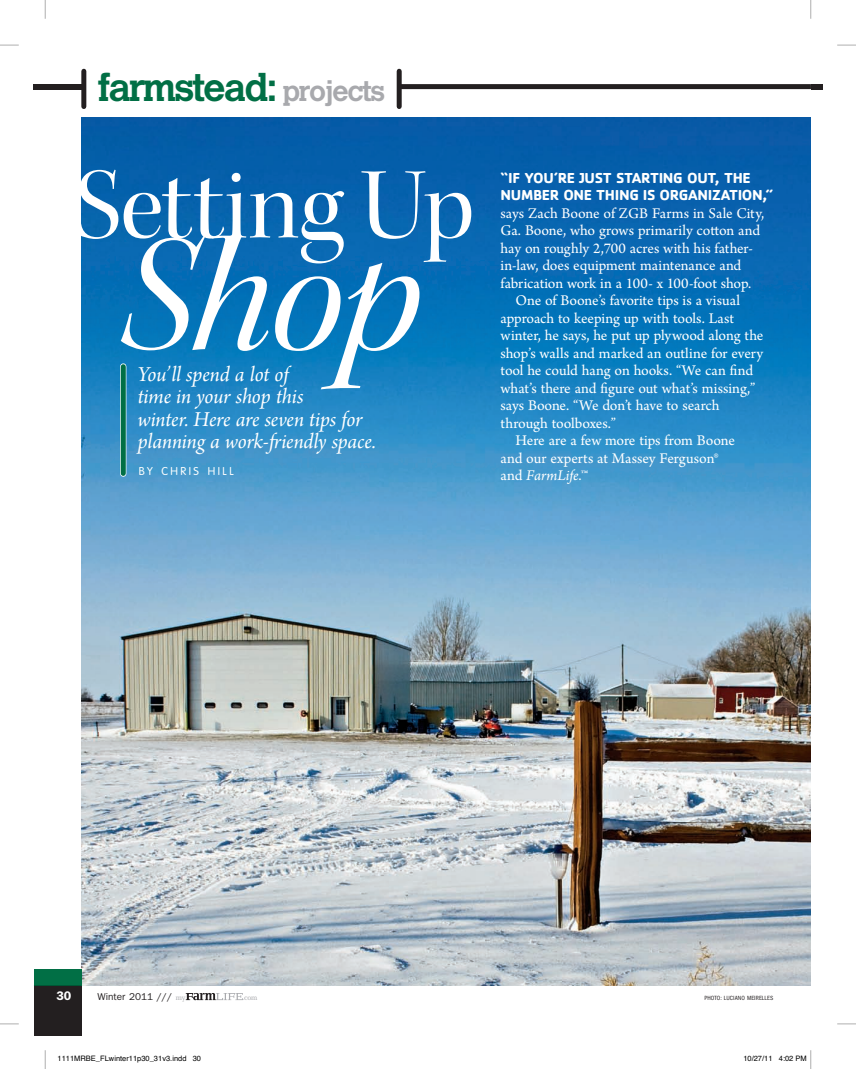
<style>
.page{position:relative;width:856px;height:1069px;background:#fff}
.page>*{position:absolute;margin:0;border:0;box-sizing:border-box;transform-origin:0 0}
.t1{font:102.5px "Kepler Std Disp";letter-spacing:-.01em;color:#fff}
.t2{font:700 38.12px "Calvert MT Std";letter-spacing:-.05em;color:#016f45}
.t3{font:22.5px/22.5px "Arno Pro Italic Subhead";letter-spacing:-.005em;color:#fff}
.t4{font:15.62px "Arno Pro";letter-spacing:-.01em;color:#fff}
.t5{font:italic 15.62px "Arno Pro";letter-spacing:-.01em;color:#fff}
.t6{font:700 15px/17.5px "Cachet";letter-spacing:-.025em;color:#fff}
.t7{font:600 12.5px "ITC Franklin Gothic Std";color:#fff}
.t8{font:300 11.25px "VAG Rounded Std";letter-spacing:.225em;color:#fff}
.t9{font:10px "ITC Franklin Gothic Std";color:#231f20}
.t10{font:7.5px "Helvetica";color:#000}
.t11{font:7.12px "Candida Std";color:#a8a9ad}
.t12{font:condensed 6.25px "ITC Franklin Gothic Std";letter-spacing:.015em;color:#231f20}
.s1{font-size:28.12px;color:#a8a9ad}
.s2{font-style:normal}
.s3{font-family:"Candida Std";font-size:7.12px;color:#a8a9ad}
</style>
<div class="page">
<img style="left:81px;top:118px;width:729px;height:867px">
<div style="left:34px;top:985px;width:47px;height:50px;background:#231f20"></div>
<div style="left:34px;top:969px;width:47px;height:16px;background:#016f45"></div>
<svg style="left:186px;top:993px;width:57px;height:7px"></svg>
<div style="left:810px;top:84px;width:11px;height:5px;background:#231f20"></div>
<div style="left:399px;top:84px;width:411px;height:5px;background:#231f20"></div>
<div style="left:396px;top:71px;width:5px;height:36px;background:#231f20"></div>
<div style="left:34px;top:84px;width:50px;height:5px;background:#231f20"></div>
<div style="left:81px;top:71px;width:5px;height:36px;background:#231f20"></div>
<svg style="left:121px;top:236px;width:298px;height:153px"></svg>
<svg style="left:120px;top:366px;width:6px;height:108px"></svg>
<div style="left:121px;top:367px;width:5px;height:106px;background:#016f45"></div>
<svg style="left:0;top:44px;width:19px;height:2px"></svg>
<svg style="left:837px;top:44px;width:18px;height:2px"></svg>
<svg style="left:0;top:1023px;width:19px;height:2px"></svg>
<svg style="left:837px;top:1023px;width:18px;height:2px"></svg>
<svg style="left:44px;top:0;width:2px;height:19px"></svg>
<svg style="left:44px;top:1050px;width:2px;height:19px"></svg>
<svg style="left:810px;top:0;width:1px;height:19px"></svg>
<svg style="left:810px;top:1050px;width:1px;height:19px"></svg>
<svg style="left:34px;top:985px;width:47px;height:1px"></svg>
<h2 class="t2" style="left:98px;top:73px;width:289px">farmstead: <span class="s1">projects</span></h2>
<h1 class="t1" style="left:75px;top:142px;width:401px">Setting Up</h1>
<h3 class="t3" style="left:138px;top:364px;width:240px">You’ll spend a lot of<br>time in your shop this<br>winter. Here are seven tips for planning a work-fiendly space.</h3>
<p class="t8" style="left:139px;top:464px;width:96px">BY CHRIS HILL</p>
<p class="t6" style="left:500px;top:170px;width:274px">“IF YOU’RE JUST STARTING OUT, THE<br>NUMBER ONE THING IS ORGANIZATION,”</p>
<p class="t4" style="left:500px;top:207px;width:265px">says Zach Boone of ZGB Farms in Sale City,</p>
<p class="t4" style="left:500px;top:224px;width:261px">Ga. Boone, who grows primarily coton and</p>
<p class="t4" style="left:500px;top:242px;width:254px">hay on roughly 2,700 acres with his father-</p>
<p class="t4" style="left:500px;top:259px;width:242px">in-law, does equipment maintenance and</p>
<p class="t4" style="left:500px;top:277px;width:252px">fabrication work in a 100- x 100-foot shop.</p>
<p class="t4" style="left:515px;top:294px;width:226px">One of Boone’s favorite tips is a visual</p>
<p class="t4" style="left:500px;top:312px;width:235px">approach to keeping up with tools. Last</p>
<p class="t4" style="left:500px;top:329px;width:264px">winter, he says, he put up plywood along the</p>
<p class="t4" style="left:500px;top:347px;width:264px">shop’s walls and marked an outline for every</p>
<p class="t4" style="left:500px;top:364px;width:254px">tool he could hang on hooks. “We can find</p>
<p class="t4" style="left:500px;top:382px;width:256px">what’s there and figure out what’s missing,”</p>
<p class="t4" style="left:500px;top:399px;width:220px">says Boone. “We don’t have to search</p>
<p class="t4" style="left:500px;top:417px;width:117px">through toolboxes.”</p>
<p class="t4" style="left:515px;top:434px;width:221px">Here are a few more tips from Boone</p>
<p class="t4" style="left:500px;top:452px;width:219px">and our experts at Massey Ferguson®</p>
<p class="t5" style="left:500px;top:465px;width:89px"><span class="s2">and</span> FarmLife<span class="s2">.™</span></p>
<p class="t7" style="left:56px;top:988px;width:16px">30</p>
<p class="t9" style="left:98px;top:991px;width:90px">Winter 2011 /// <span class="s3">my</span></p>
<p class="t11" style="left:243px;top:993px;width:16px">.com</p>
<p class="t12" style="left:704px;top:993px;width:70px">PHOTO: LUCIANO MEIRELLES</p>
<p class="t10" style="left:58px;top:1056px;width:145px">1111MRBE_FLwinter11p30_31v3.indd 30</p>
<p class="t10" style="left:743px;top:1056px;width:65px">10/27/11 4:02 PM</p>
</div>
